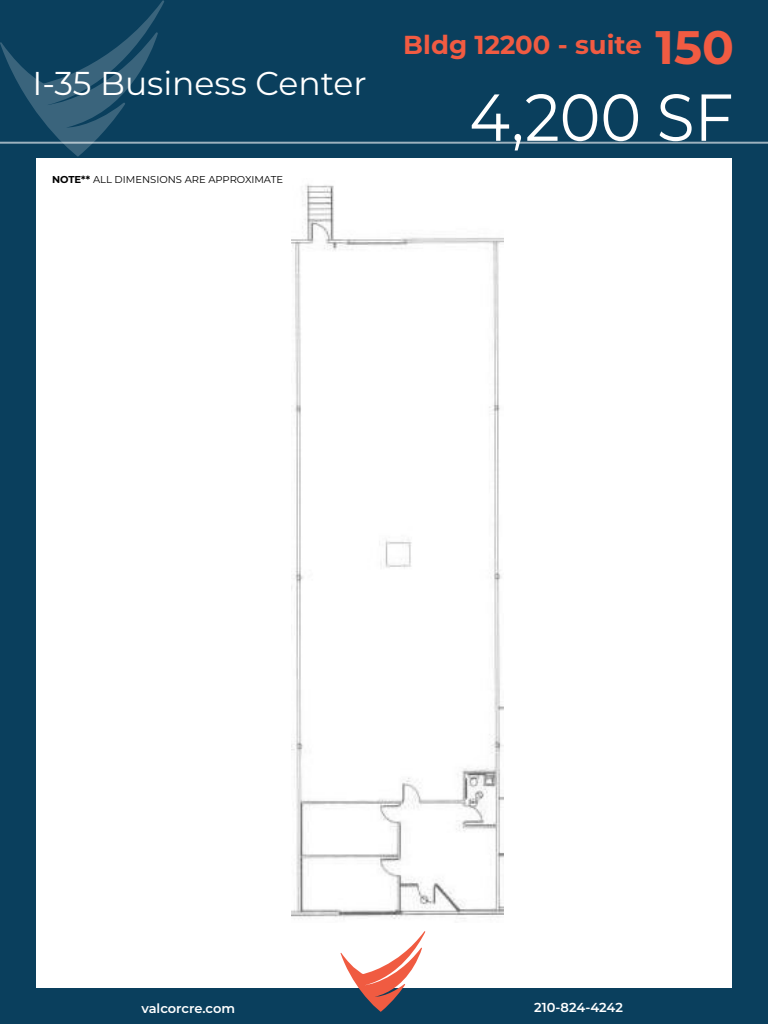
<style>
.page{position:relative;width:768px;height:1024px;background:#fff}
.page>*{position:absolute;margin:0;border:0;box-sizing:border-box;transform-origin:0 0}
.t1{font:66.3px "Montserrat";color:#fff;scale:.93 1}
.t2{font:700 47px "Montserrat";color:#f15b42}
.t3{font:33px "Montserrat";color:#fff}
.t4{font:700 26px "Montserrat";color:#f15b42}
.t5{font:600 13px "Montserrat";letter-spacing:-.005em;color:#fff}
.t6{font:10px "Montserrat";color:#000}
.s1{font-weight:700}
</style>
<div class="page">
<div style="left:0;top:0;width:768px;height:158px;background:#0a3f5d"></div>
<div style="left:732px;top:36px;width:36px;height:988px;background:#0a3f5d"></div>
<div style="left:0;top:988px;width:768px;height:36px;background:#0a3f5d"></div>
<div style="left:0;top:0;width:36px;height:1012px;background:#0a3f5d"></div>
<svg style="left:341px;top:931px;width:84px;height:81px"></svg>
<hr style="left:0;top:142px;width:768px;height:2px;background:#fff">
<svg style="left:0;top:0;width:164px;height:157px"></svg>
<img style="left:292px;top:184px;width:212px;height:735px">
<p class="t3" style="left:33px;top:60px;width:336px">I-35 Business Center</p>
<p class="t6" style="left:52px;top:172px;width:233px"><span class="s1">NOTE**</span> ALL DIMENSIONS ARE APPROXIMATE</p>
<p class="t4" style="left:403px;top:27px;width:240px">Bldg 12200 - suite</p>
<p class="t2" style="left:656px;top:13px;width:80px">150</p>
<p class="t1" style="left:469px;top:72px;width:286px">4,200 SF</p>
<p class="t5" style="left:141px;top:999px;width:95px">valcorcre.com</p>
<p class="t5" style="left:534px;top:998px;width:90px">210-824-4242</p>
</div>
